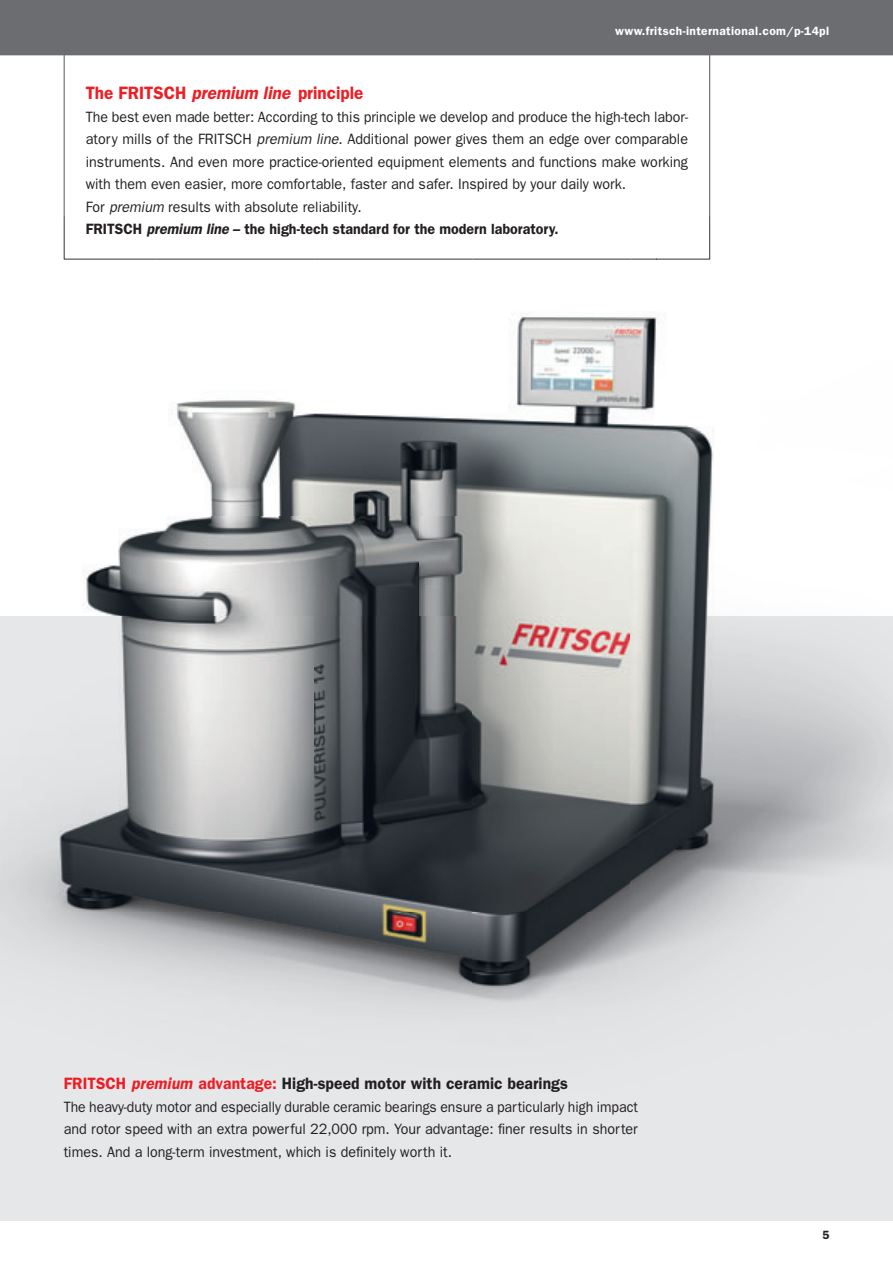
<style>
.page{position:relative;width:893px;height:1263px;background:#fff}
.page>*{position:absolute;margin:0;border:0;box-sizing:border-box;transform-origin:0 0}
.t1{font:600 18px "Franklin Gothic";color:#ee1d23;scale:.95 1}
.t2{font:600 16.5px "Franklin Gothic";letter-spacing:.005em;color:#231f20;scale:.95 1}
.t3{font:15px/22.5px "Franklin Gothic";color:#231f20;scale:.95 1}
.t4{font:15px/22.5px "Franklin Gothic";color:#231f20;text-align:justify;scale:.93 1}
.t5{font:600 15px "Franklin Gothic";color:#231f20;scale:.95 1}
.t6{font:600 12px "Franklin Gothic";letter-spacing:.03em;color:#fff}
.t7{font:600 12px "Franklin Gothic";color:#231f20}
.s1{font-style:italic}
.s2{color:#ee1d23}
.s3{font-style:italic;color:#ee1d23}
</style>
<div class="page">
<svg style="left:64px;top:55px;width:646px;height:161px"></svg>
<div style="left:0;top:617px;width:893px;height:603px;background:#e6e7e9"></div>
<div style="left:0;top:0;width:893px;height:55px;background:#6c6d70"></div>
<img style="left:0;top:216px;width:893px;height:795px">
<img style="left:64px;top:216px;width:646px;height:43px">
<p class="t6" style="left:615px;top:27px;width:215px">www.fritsch-international.com/p-14pl</p>
<p class="t1" style="left:86px;top:87px;width:294px">The FRITSCH <span class="s1">premium line</span> principle</p>
<p class="t3" style="left:86px;top:106px;width:635px">The best even made better: According to this principle we develop and produce the high-tech labor&shy;atory mills of the FRITSCH <span class="s1">premium line</span>. Additional power gives them an edge over comparable instruments. And even more practice-oriented equipment elements and functions make working with them even easier, more comfortable, faster and safer. Inspired by your daily work.<br>For <span class="s1">premium</span> results with absolute reliability.</p>
<p class="t5" style="left:86px;top:224px;width:499px">FRITSCH <span class="s1">premium line</span> – the high-tech standard for the modern laboratory.</p>
<p class="t2" style="left:64px;top:1078px;width:532px"><span class="s2">FRITSCH</span> <span class="s3">premium</span> <span class="s2">advantage:</span> High-speed motor with ceramic bearings</p>
<p class="t4" style="left:64px;top:1096px;width:619px">The heavy-duty motor and especially durable ceramic bearings ensure a particularly high impact and rotor speed with an extra powerful 22,000 rpm. Your advantage: finer results in shorter times. And a long-term investment, which is definitely worth it.</p>
<p class="t7" style="left:822px;top:1230px;width:9px">5</p>
</div>
